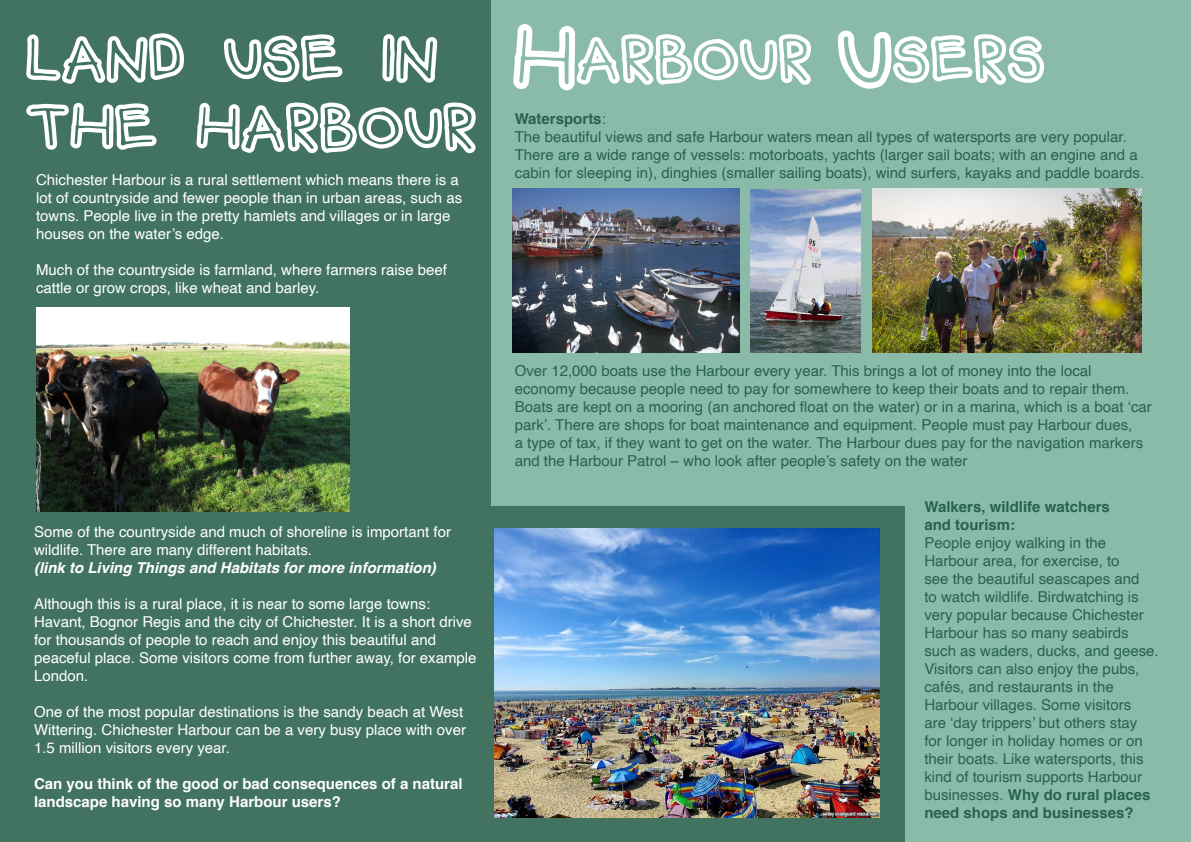
<style>
.page{position:relative;width:1191px;height:842px;background:#427361}
.page>*{position:absolute;margin:0;border:0;box-sizing:border-box;transform-origin:0 0}
.t1{font:77px/69px "Fun Bear";color:#fff}
.t2{font:15px/18px "Helvetica";color:#28624e}
.t3{font:15px/18px "Helvetica";color:#fff}
.t4{font:700 15px/18px "Helvetica";color:#fff}
.t5{font:italic 700 15px "Helvetica";color:#fff}
.t6{font:700 15px "Helvetica";color:#28624e}
.s1{font-weight:400}
.s2{font-weight:700}
</style>
<div class="page">
<img style="left:495px;top:529px;width:385px;height:289px">
<div style="left:491px;top:0;width:443px;height:505px;background:#8abba8"></div>
<div style="left:905px;top:0;width:286px;height:842px;background:#8abba8"></div>
<img style="left:512px;top:189px;width:227px;height:163px">
<img style="left:873px;top:189px;width:268px;height:164px">
<img style="left:750px;top:189px;width:110px;height:164px">
<img style="left:36px;top:308px;width:313px;height:203px">
<p class="t1" style="left:26px;top:24px;width:452px">land use in the harbour</p>
<p class="t3" style="left:36px;top:171px;width:428px">Chichester Harbour is a rural settlement which means there is a lot of countryside and fewer people than in urban areas, such as towns. People live in the pretty hamlets and villages or in large houses on the water’s edge.</p>
<p class="t3" style="left:36px;top:261px;width:412px">Much of the countryside is farmland, where farmers raise beef cattle or grow crops, like wheat and barley.</p>
<p class="t3" style="left:34px;top:523px;width:418px">Some of the countryside and much of shoreline is important for wildlife. There are many different habitats.</p>
<p class="t5" style="left:34px;top:555px;width:403px">(link to Living Things and Habitats for more information)</p>
<p class="t3" style="left:34px;top:595px;width:444px">Although this is a rural place, it is near to some large towns:<br>Havant, Bognor Regis and the city of Chichester. It is a short drive for thousands of people to reach and enjoy this beautiful and peaceful place. Some visitors come from further away, for example London.</p>
<p class="t3" style="left:34px;top:703px;width:433px">One of the most popular destinations is the sandy beach at West<br>Wittering. Chichester Harbour can be a very busy place with over<br>1.5 million visitors every year.</p>
<p class="t4" style="left:34px;top:775px;width:430px">Can you think of the good or bad consequences of a natural landscape having so many Harbour users?</p>
<p class="t1" style="left:512px;top:24px;width:534px">Harbour Users</p>
<p class="t6" style="left:514px;top:107px;width:93px">Watersports<span class="s1">:</span></p>
<p class="t2" style="left:514px;top:128px;width:631px">The beautiful views and safe Harbour waters mean all types of watersports are very popular.<br>There are a wide range of vessels: motorboats, yachts (larger sail boats; with an engine and a cabin for sleeping in), dinghies (smaller sailing boats), wind surfers, kayaks and paddle boards.</p>
<p class="t2" style="left:514px;top:362px;width:638px">Over 12,000 boats use the Harbour every year. This brings a lot of money into the local economy because people need to pay for somewhere to keep their boats and to repair them.<br>Boats are kept on a mooring (an anchored float on the water) or in a marina, which is a boat ‘car park’. There are shops for boat maintenance and equipment. People must pay Harbour dues,<br>a type of tax, if they want to get on the water. The Harbour dues pay for the navigation markers and the Harbour Patrol – who look after people’s safety on the water</p>
<p class="t6" style="left:924px;top:494px;width:187px">Walkers, wildlife watchers</p>
<p class="t6" style="left:924px;top:512px;width:92px">and tourism:</p>
<p class="t2" style="left:924px;top:534px;width:236px">People enjoy walking in the<br>Harbour area, for exercise, to<br>see the beautiful seascapes and<br>to watch wildlife. Birdwatching is very popular because Chichester<br>Harbour has so many seabirds such as waders, ducks, and geese.<br>Visitors can also enjoy the pubs, cafés, and restaurants in the<br>Harbour villages. Some visitors<br>are ‘day trippers’ but others stay<br>for longer in holiday homes or on their boats. Like watersports, this kind of tourism supports Harbour businesses. <span class="s2">Why do rural places need shops and businesses?</span></p>
</div>
